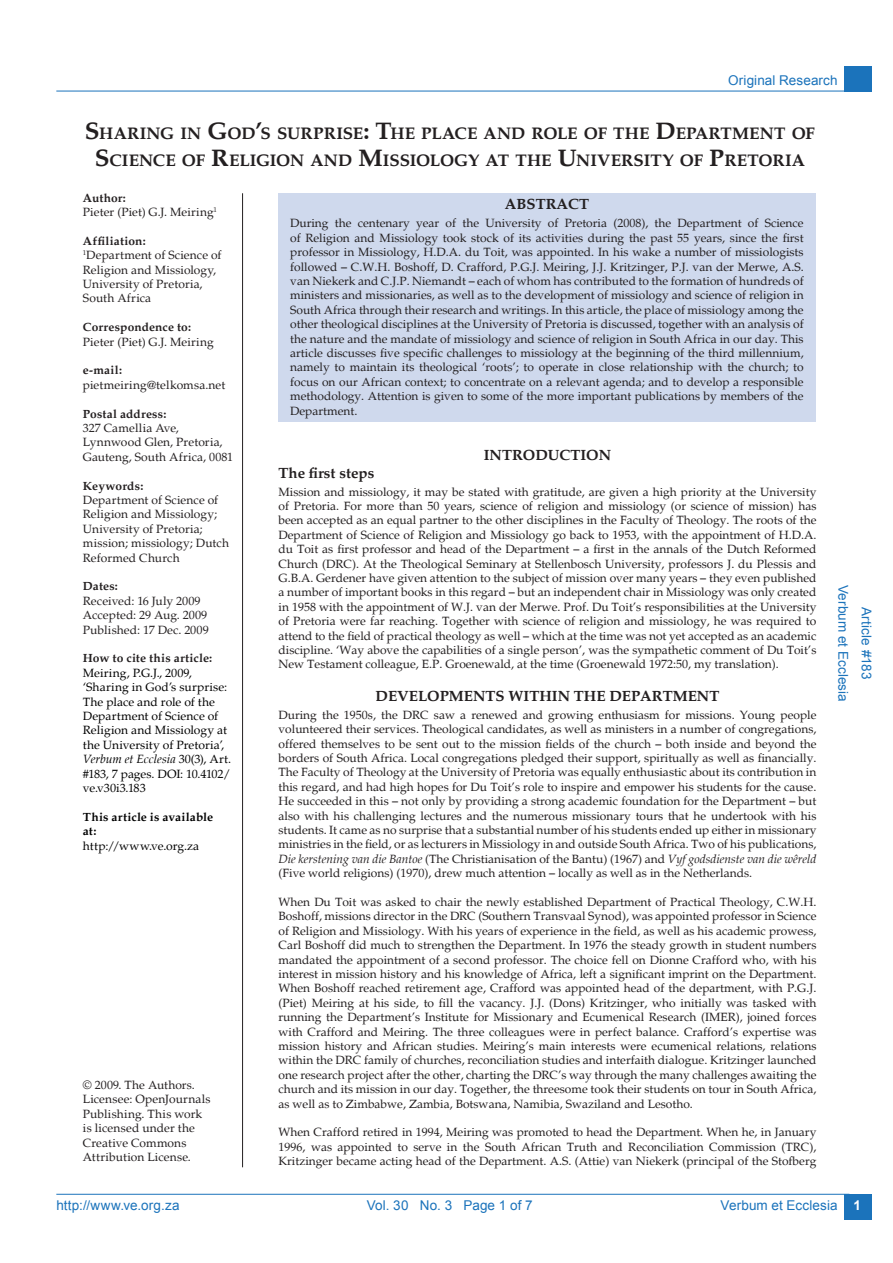
<style>
.page{position:relative;width:893px;height:1263px;background:#fff}
.page>*{position:absolute;margin:0;border:0;box-sizing:border-box;transform-origin:0 0}
.t1{font:700 16.95px/27px "Palatino";letter-spacing:.005em;color:#231f20;text-align:center}
.t2{font:700 15px "Palatino";color:#231f20}
.t3{font:13.5px "Arial";letter-spacing:.005em;color:#1b73bb}
.t4{font:700 13.5px "Arial";color:#fff}
.t5{font:12px/14.4px "Palatino";color:#231f20}
.t6{font:12px/14.4px "Palatino";letter-spacing:-.005em;color:#000}
.t7{font:700 12px "Palatino";letter-spacing:.015em;color:#231f20}
.t8{font:700 12px/14.4px "Palatino";color:#000}
.s1{font-size:24.3px}
.s2{font-weight:700}
.s3{font-style:italic}
</style>
<div class="page">
<hr style="left:56px;top:1194px;width:793px;height:1px;background:#1b73bb">
<hr style="left:56px;top:91px;width:793px;height:1px;background:#1b73bb">
<div style="left:844px;top:1194px;width:28px;height:26px;background:#1b73bb"></div>
<div style="left:844px;top:66px;width:28px;height:25px;background:#1b73bb"></div>
<hr style="left:242px;top:193px;width:1px;height:974px;background:#231f20">
<div style="left:279px;top:193px;width:537px;height:229px;background:#cfd9ed"></div>
<p class="t3" style="left:728px;top:71px;width:111px">Original Research</p>
<h1 class="t1" style="left:85px;top:120px;width:732px"><span class="s1">S</span>HARING IN <span class="s1">G</span>OD<span class="s1">’</span>S SURPRISE<span class="s1">: T</span>HE PLACE AND ROLE OF THE <span class="s1">D</span>EPARTMENT OF<br><span class="s1">S</span>CIENCE OF <span class="s1">R</span>ELIGION AND <span class="s1">M</span>ISSIOLOGY AT THE <span class="s1">U</span>NIVERSITY OF <span class="s1">P</span>RETORIA</h1>
<p class="t5" style="left:83px;top:191px;width:136px"><span class="s2">Author:<br></span>Pieter (Piet) G.J. Meiring<sup>1</sup></p>
<p class="t5" style="left:83px;top:234px;width:140px"><span class="s2">Affiliation:<br></span><sup>1</sup>Department of Science of<br>Religion and Missiology,<br>University of Pretoria,<br>South Africa</p>
<p class="t7" style="left:83px;top:320px;width:110px">Correspondence to:</p>
<p class="t5" style="left:83px;top:335px;width:132px">Pieter (Piet) G.J. Meiring</p>
<p class="t7" style="left:83px;top:363px;width:41px">e-mail:</p>
<p class="t5" style="left:83px;top:378px;width:144px">pietmeiring@telkomsa.net</p>
<p class="t7" style="left:83px;top:406px;width:85px">Postal address:</p>
<p class="t5" style="left:83px;top:421px;width:152px">327 Camellia Ave,<br>Lynnwood Glen, Pretoria,<br>Gauteng, South Africa, 0081</p>
<p class="t7" style="left:83px;top:478px;width:62px">Keywords:</p>
<p class="t5" style="left:83px;top:493px;width:148px">Department of Science of<br>Religion and Missiology;<br>University of Pretoria; mission; missiology; Dutch<br>Reformed Church</p>
<p class="t7" style="left:83px;top:579px;width:36px">Dates:</p>
<p class="t5" style="left:83px;top:594px;width:128px">Received: 16 July 2009<br>Accepted: 29 Aug. 2009<br>Published: 17 Dec. 2009</p>
<p class="t7" style="left:83px;top:651px;width:131px">How to cite this article:</p>
<p class="t6" style="left:83px;top:666px;width:150px">Meiring, P.G.J., 2009, ‘Sharing in God’s surprise:<br>The place and role of the<br>Department of Science of<br>Religion and Missiology at the University of Pretoria’,<br><span class="s3">Verbum et Ecclesia</span> 30(3), Art. #183, 7 pages. DOI: 10.4102/ ve.v30i3.183</p>
<p class="t8" style="left:83px;top:810px;width:132px">This article is available at:</p>
<p class="t6" style="left:83px;top:839px;width:118px">http://www.ve.org.za</p>
<p class="t2" style="left:505px;top:196px;width:86px">ABSTRACT</p>
<p class="t5" style="left:290px;top:216px;width:515px;text-align:justify">During the centenary year of the University of Pretoria (2008), the Department of Science of Religion and Missiology took stock of its activities during the past 55 years, since the first professor in Missiology, H.D.A. du Toit, was appointed. In his wake a number of missiologists followed – C.W.H. Boshoff, D. Crafford, P.G.J. Meiring, J.J. Kritzinger, P.J. van der Merwe, A.S. van Niekerk and C.J.P. Niemandt – each of whom has contributed to the formation of hundreds of ministers and missionaries, as well as to the development of missiology and science of religion in South Africa through their research and writings. In this article, the place of missiology among the other theological disciplines at the University of Pretoria is discussed, together with an analysis of the nature and the mandate of missiology and science of religion in South Africa in our day. This article discusses five specific challenges to missiology at the beginning of the third millennium, namely to maintain its theological ‘roots’; to operate in close relationship with the church; to focus on our African context; to concentrate on a relevant agenda; and to develop a responsible methodology. Attention is given to some of the more important publications by members of the Department.</p>
<p class="t2" style="left:484px;top:446px;width:129px">INTRODUCTION</p>
<p class="t2" style="left:279px;top:464px;width:97px">The first steps</p>
<p class="t5" style="left:279px;top:484px;width:539px;text-align:justify">Mission and missiology, it may be stated with gratitude, are given a high priority at the University of Pretoria. For more than 50 years, science of religion and missiology (or science of mission) has been accepted as an equal partner to the other disciplines in the Faculty of Theology. The roots of the Department of Science of Religion and Missiology go back to 1953, with the appointment of H.D.A. du Toit as first professor and head of the Department – a first in the annals of the Dutch Reformed Church (DRC). At the Theological Seminary at Stellenbosch University, professors J. du Plessis and G.B.A. Gerdener have given attention to the subject of mission over many years – they even published a number of important books in this regard – but an independent chair in Missiology was only created in 1958 with the appointment of W.J. van der Merwe. Prof. Du Toit’s responsibilities at the University of Pretoria were far reaching. Together with science of religion and missiology, he was required to attend to the field of practical theology as well – which at the time was not yet accepted as an academic discipline. ‘Way above the capabilities of a single person’, was the sympathetic comment of Du Toit’s New Testament colleague, E.P. Groenewald, at the time (Groenewald 1972:50, my translation).</p>
<p class="t2" style="left:376px;top:687px;width:345px">DEVELOPMENTS WITHIN THE DEPARTMENT</p>
<p class="t5" style="left:279px;top:708px;width:539px;text-align:justify">During the 1950s, the DRC saw a renewed and growing enthusiasm for missions. Young people volunteered their services. Theological candidates, as well as ministers in a number of congregations, offered themselves to be sent out to the mission fields of the church – both inside and beyond the borders of South Africa. Local congregations pledged their support, spiritually as well as financially.<br>The Faculty of Theology at the University of Pretoria was equally enthusiastic about its contribution in this regard, and had high hopes for Du Toit’s role to inspire and empower his students for the cause.<br>He succeeded in this – not only by providing a strong academic foundation for the Department – but also with his challenging lectures and the numerous missionary tours that he undertook with his students. It came as no surprise that a substantial number of his students ended up either in missionary ministries in the field, or as lecturers in Missiology in and outside South Africa. Two of his publications, <span class="s3">Die kerstening van die Bantoe</span> (The Christianisation of the Bantu) (1967) and <span class="s3">Vyf godsdienste van die wêreld </span>(Five world religions) (1970), drew much attention – locally as well as in the Netherlands.</p>
<p class="t5" style="left:279px;top:895px;width:539px;text-align:justify">When Du Toit was asked to chair the newly established Department of Practical Theology, C.W.H.<br>Boshoff, missions director in the DRC (Southern Transvaal Synod), was appointed professor in Science of Religion and Missiology. With his years of experience in the field, as well as his academic prowess, Carl Boshoff did much to strengthen the Department. In 1976 the steady growth in student numbers mandated the appointment of a second professor. The choice fell on Dionne Crafford who, with his interest in mission history and his knowledge of Africa, left a significant imprint on the Department.<br>When Boshoff reached retirement age, Crafford was appointed head of the department, with P.G.J. (Piet) Meiring at his side, to fill the vacancy. J.J. (Dons) Kritzinger, who initially was tasked with running the Department’s Institute for Missionary and Ecumenical Research (IMER), joined forces with Crafford and Meiring. The three colleagues were in perfect balance. Crafford’s expertise was mission history and African studies. Meiring’s main interests were ecumenical relations, relations within the DRC family of churches, reconciliation studies and interfaith dialogue. Kritzinger launched one research project after the other, charting the DRC’s way through the many challenges awaiting the church and its mission in our day. Together, the threesome took their students on tour in South Africa, as well as to Zimbabwe, Zambia, Botswana, Namibia, Swaziland and Lesotho.</p>
<p class="t5" style="left:279px;top:1125px;width:539px;text-align:justify">When Crafford retired in 1994, Meiring was promoted to head the Department. When he, in January 1996, was appointed to serve in the South African Truth and Reconciliation Commission (TRC), Kritzinger became acting head of the Department. A.S. (Attie) van Niekerk (principal of the Stofberg</p>
<p class="t5" style="left:83px;top:1078px;width:129px">© 2009. The Authors.<br>Licensee: OpenJournals<br>Publishing. This work is licensed under the<br>Creative Commons<br>Attribution License.</p>
<p class="t3" style="left:852px;top:585px;width:119px;rotate:90deg">Verbum et Ecclesia</p>
<p class="t3" style="left:875px;top:607px;width:74px;rotate:90deg">Article #183</p>
<p class="t3" style="left:56px;top:1196px;width:125px">http://www.ve.org.za</p>
<p class="t3" style="left:721px;top:1196px;width:119px">Verbum et Ecclesia</p>
<p class="t3" style="left:367px;top:1196px;width:167px">Vol. 30 No. 3 Page 1 of 7</p>
<p class="t4" style="left:854px;top:1196px;width:9px">1</p>
</div>
